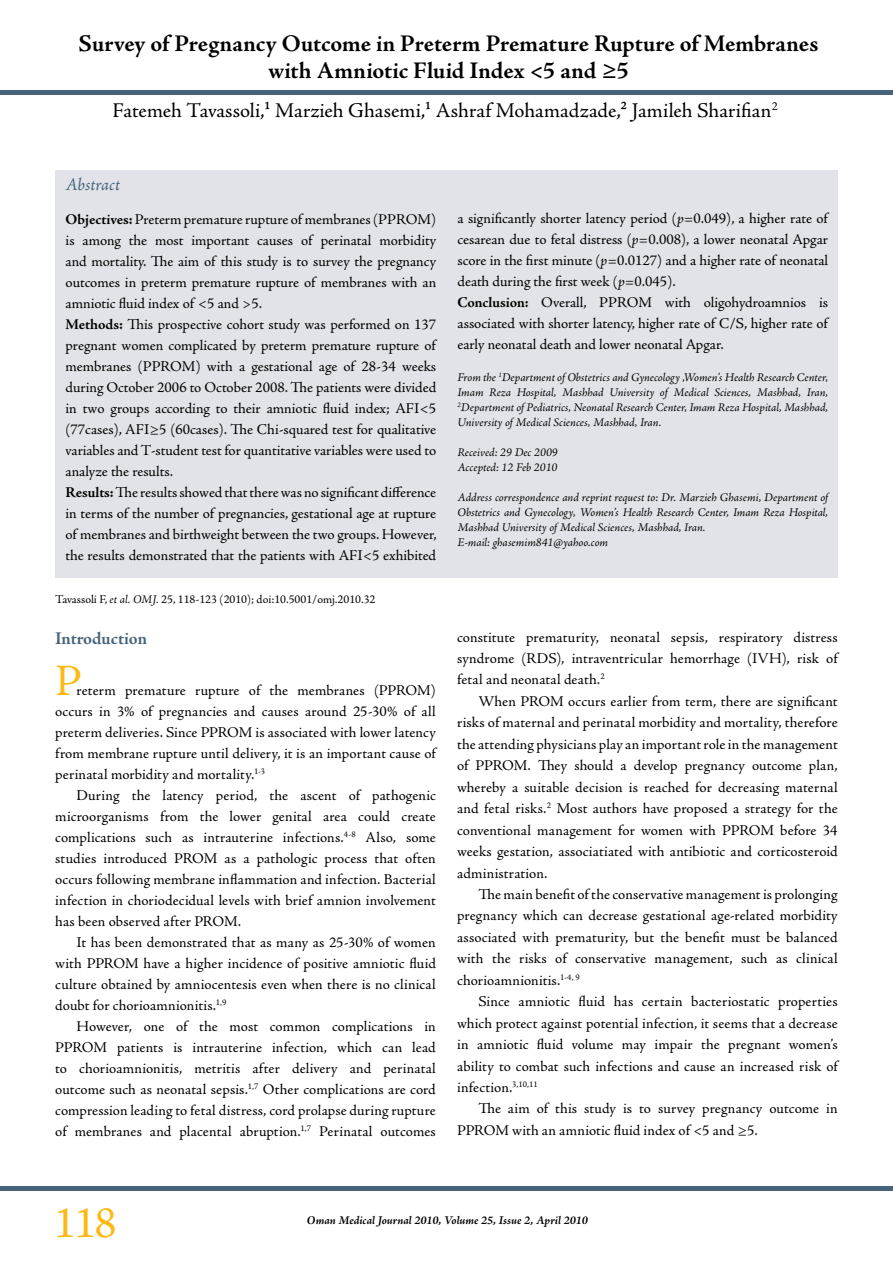
<style>
.page{position:relative;width:893px;height:1263px;background:#fff}
.page>*{position:absolute;margin:0;border:0;box-sizing:border-box;transform-origin:0 0}
.t1{font:45px "Adobe Jenson Pro";color:#fdb913}
.t2{font:700 24px/27px "Adobe Jenson Pro";letter-spacing:-.005em;color:#000;text-align:center}
.t3{font:21px "Adobe Jenson Pro";color:#000}
.t4{font:700 18px "Adobe Jenson Pro";letter-spacing:-.005em;color:#46637a}
.t5{font:italic 18px "Adobe Jenson Pro";letter-spacing:-.005em;color:#46637a}
.t6{font:15px/21px "Adobe Jenson Pro";color:#000;text-align:justify}
.t7{font:italic 12px/15px "Adobe Jenson Pro";letter-spacing:-.005em;color:#000}
.t8{font:12px "Adobe Jenson Pro";color:#000}
.t9{font:italic 700 12px "Adobe Jenson Pro";color:#000}
.s1{font-weight:700}
.s2{font-style:italic}
</style>
<div class="page">
<hr style="left:0;top:90px;width:893px;height:4px;background:#46637a">
<div style="left:0;top:1186px;width:893px;height:5px;background:#46637a"></div>
<div style="left:55px;top:170px;width:783px;height:408px;background:#e1e3e8"></div>
<h2 class="t2" style="left:79px;top:31px;width:741px">Survey of Pregnancy Outcome in Preterm Premature Rupture of Membranes with Amniotic Fluid Index &lt;5 and ≥5</h2>
<h3 class="t3" style="left:112px;top:99px;width:667px">Fatemeh Tavassoli,¹ Marzieh Ghasemi,¹ Ashraf Mohamadzade,² Jamileh Sharifian<sup>2</sup></h3>
<p class="t5" style="left:66px;top:174px;width:56px">Abstract</p>
<p class="t6" style="left:66px;top:209px;width:373px;text-align:left"><span class="s1">Objectives:</span> Preterm premature rupture of membranes (PPROM) is among the most important causes of perinatal morbidity and mortality. The aim of this study is to survey the pregnancy outcomes in preterm premature rupture of membranes with an amniotic fluid index of &lt;5 and &gt;5.<br><span class="s1">Methods:</span> This prospective cohort study was performed on 137 pregnant women complicated by preterm premature rupture of membranes (PPROM) with a gestational age of 28-34 weeks during October 2006 to October 2008. The patients were divided in two groups according to their amniotic fluid index; AFI&lt;5 (77cases), AFI≥5 (60cases). The Chi-squared test for qualitative variables and T-student test for quantitative variables were used to analyze the results.<br><span class="s1">Results:</span> The results showed that there was no significant difference in terms of the number of pregnancies, gestational age at rupture of membranes and birthweight between the two groups. However, the results demonstrated that the patients with AFI&lt;5 exhibited</p>
<p class="t6" style="left:457px;top:208px;width:372px;text-align:left">a significantly shorter latency period (<span class="s2">p</span>=0.049), a higher rate of cesarean due to fetal distress (<span class="s2">p</span>=0.008), a lower neonatal Apgar score in the first minute (<span class="s2">p</span>=0.0127) and a higher rate of neonatal death during the first week (<span class="s2">p</span>=0.045).<br><span class="s1">Conclusion:</span> Overall, PPROM with oligohydroamnios is associated with shorter latency, higher rate of C/S, higher rate of early neonatal death and lower neonatal Apgar.</p>
<p class="t7" style="left:457px;top:370px;width:372px;text-align:justify">From the <sup>1</sup>Department of Obstetrics and Gynecology ,Women’s Health Research Center, Imam Reza Hospital, Mashhad University of Medical Sciences, Mashhad, Iran, <sup>2</sup>Department of Pediatrics, Neonatal Research Center, Imam Reza Hospital, Mashhad, University of Medical Sciences, Mashhad, Iran.</p>
<p class="t7" style="left:457px;top:445px;width:102px">Received: 29 Dec 2009<br>Accepted: 12 Feb 2010</p>
<p class="t7" style="left:457px;top:490px;width:372px">Address correspondence and reprint request to: Dr. Marzieh Ghasemi, Department of Obstetrics and Gynecology, Women’s Health Research Center, Imam Reza Hospital, Mashhad University of Medical Sciences, Mashhad, Iran.<br>E-mail: ghasemim841@yahoo.com</p>
<p class="t8" style="left:55px;top:592px;width:322px">Tavassoli F, <span class="s2">et al. OMJ.</span> 25, 118-123 (2010); doi:10.5001/omj.2010.32</p>
<p class="t4" style="left:55px;top:628px;width:93px">Introduction</p>
<h1 class="t1" style="left:55px;top:655px;width:28px">P</h1>
<p class="t6" style="left:55px;top:680px;width:382px;text-indent:21px">reterm premature rupture of the membranes (PPROM) occurs in 3% of pregnancies and causes around 25-30% of all preterm deliveries. Since PPROM is associated with lower latency from membrane rupture until delivery, it is an important cause of perinatal morbidity and mortality.<sup>1-3</sup></p>
<p class="t6" style="left:55px;top:785px;width:382px;text-indent:21px">During the latency period, the ascent of pathogenic microorganisms from the lower genital area could create complications such as intrauterine infections.<sup>4-8</sup> Also, some studies introduced PROM as a pathologic process that often occurs following membrane inflammation and infection. Bacterial infection in choriodecidual levels with brief amnion involvement has been observed after PROM.</p>
<p class="t6" style="left:55px;top:932px;width:382px;text-indent:21px">It has been demonstrated that as many as 25-30% of women with PPROM have a higher incidence of positive amniotic fluid culture obtained by amniocentesis even when there is no clinical doubt for chorioamnionitis.<sup>1,9</sup></p>
<p class="t6" style="left:55px;top:1016px;width:382px;text-indent:21px">However, one of the most common complications in PPROM patients is intrauterine infection, which can lead to chorioamnionitis, metritis after delivery and perinatal outcome such as neonatal sepsis.<sup>1,7</sup> Other complications are cord compression leading to fetal distress, cord prolapse during rupture of membranes and placental abruption.<sup>1,7</sup> Perinatal outcomes</p>
<p class="t6" style="left:457px;top:626px;width:382px;line-height:21.5px">constitute prematurity, neonatal sepsis, respiratory distress syndrome (RDS), intraventricular hemorrhage (IVH), risk of fetal and neonatal death.<sup>2</sup></p>
<p class="t6" style="left:457px;top:691px;width:382px;line-height:21.5px;text-indent:21px">When PROM occurs earlier from term, there are significant risks of maternal and perinatal morbidity and mortality, therefore the attending physicians play an important role in the management of PPROM. They should a develop pregnancy outcome plan, whereby a suitable decision is reached for decreasing maternal and fetal risks.<sup>2</sup> Most authors have proposed a strategy for the conventional management for women with PPROM before 34 weeks gestation, associatiated with antibiotic and corticosteroid administration.</p>
<p class="t6" style="left:457px;top:884px;width:382px;line-height:21.5px;text-indent:21px">The main benefit of the conservative management is prolonging pregnancy which can decrease gestational age-related morbidity associated with prematurity, but the benefit must be balanced with the risks of conservative management, such as clinical chorioamnionitis.<sup>1-4,</sup> <sup>9</sup></p>
<p class="t6" style="left:457px;top:991px;width:382px;line-height:21.5px;text-indent:21px">Since amniotic fluid has certain bacteriostatic properties which protect against potential infection, it seems that a decrease in amniotic fluid volume may impair the pregnant women’s ability to combat such infections and cause an increased risk of infection.<sup>3,10,11</sup></p>
<p class="t6" style="left:457px;top:1098px;width:382px;line-height:21.5px;text-indent:21px">The aim of this study is to survey pregnancy outcome in<br>PPROM with an amniotic fluid index of &lt;5 and ≥5.</p>
<h1 class="t1" style="left:54px;top:1197px;width:64px">118</h1>
<p class="t9" style="left:307px;top:1214px;width:283px">Oman Medical Journal 2010, Volume 25, Issue 2, April 2010</p>
</div>
